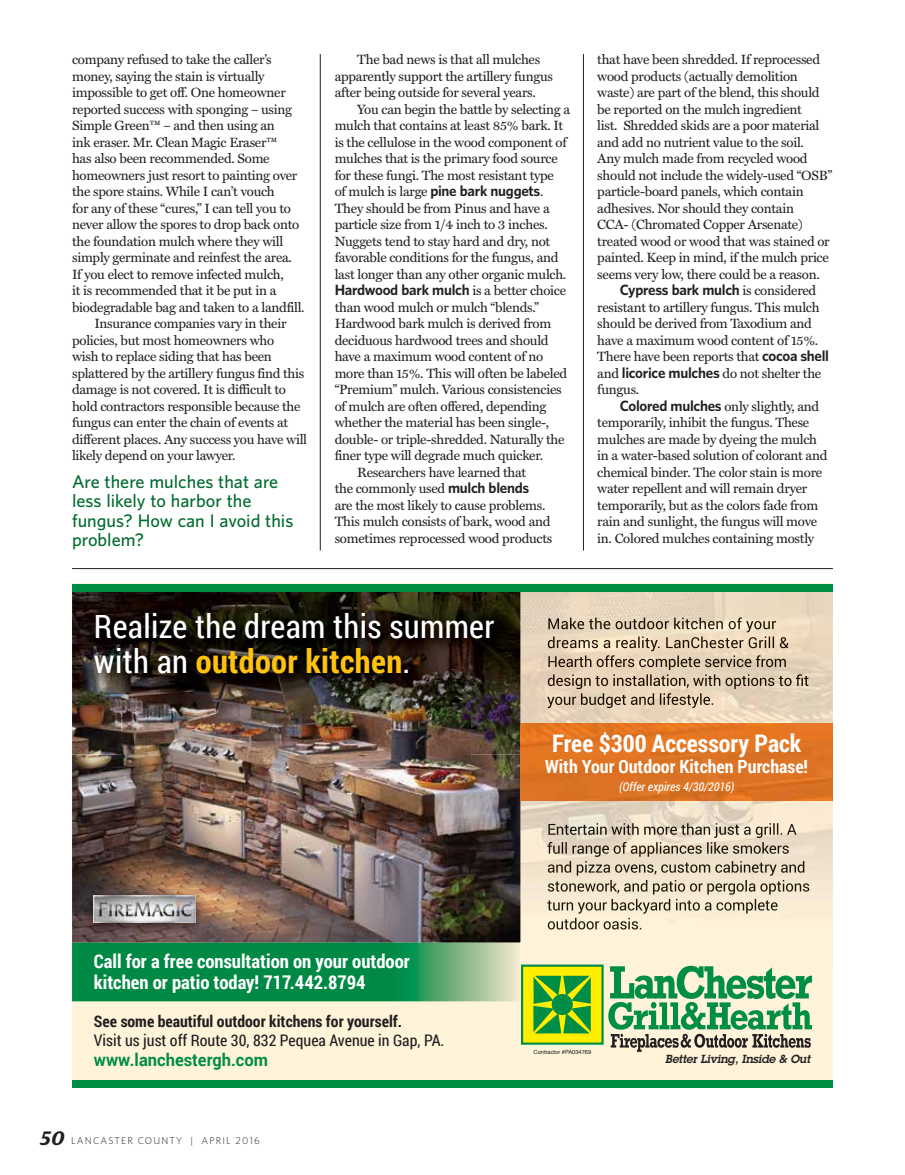
<style>
.page{position:relative;width:905px;height:1175px;background:#fff}
.page>*{position:absolute;margin:0;border:0;box-sizing:border-box;transform-origin:0 0}
.t1{font:32.7px/34.2px "Roboto Condensed";letter-spacing:.01em;color:#fff}
.t2{font:700 24.15px "Roboto Condensed";color:#fff}
.t3{font:700 18.9px/21.1px "Roboto Condensed";color:#fff}
.t4{font:700 18.15px "Roboto Condensed";color:#fff}
.t5{font:700 17.4px "Roboto";color:#008d45;scale:.95 1}
.t6{font:500 16.5px/19.5px "Whitney";color:#006b2e}
.t7{font:15.9px "Roboto Condensed";color:#231f20}
.t8{font:700 15.9px "Roboto Condensed";color:#231f20}
.t9{font:13.5px/16.5px "Miller Text";letter-spacing:-.02em;color:#231f20}
.t10{font:700 13.5px "Whitney";letter-spacing:-.02em;color:#231f20}
.t11{font:italic 12.15px "Roboto Condensed";color:#fff}
.t12{font:italic 600 11.4px "Lubalin Graph";letter-spacing:-.005em;color:#231f20}
.t13{font:300 9px "Whitney";letter-spacing:.13em;color:#231f20}
.t14{font:5.7px "Helvetica";color:#231f20}
.s1{font-family:"Whitney";font-weight:700}
.s2{font-family:"Miller Text";font-weight:400}
.s3{font-weight:700;color:#ffc20e}
.s4{font-family:"Guardian Egyp";font-weight:600;font-style:italic;font-size:19.5px}
</style>
<div class="page">
<hr style="left:320px;top:54px;width:1px;height:496px;background:#231f20">
<hr style="left:72px;top:568px;width:760px;height:1px;background:#231f20">
<hr style="left:583px;top:54px;width:1px;height:496px;background:#231f20">
<div style="left:72px;top:583px;width:760px;height:504px;background:#fff3da"></div>
<img style="left:520px;top:591px;width:312px;height:379px">
<img style="left:548px;top:617px;width:228px;height:15px">
<img style="left:548px;top:636px;width:240px;height:15px">
<img style="left:548px;top:655px;width:239px;height:15px">
<img style="left:548px;top:674px;width:261px;height:15px">
<img style="left:547px;top:693px;width:166px;height:15px">
<img style="left:548px;top:823px;width:248px;height:15px">
<img style="left:547px;top:842px;width:242px;height:15px">
<img style="left:548px;top:861px;width:257px;height:14px">
<img style="left:548px;top:880px;width:262px;height:14px">
<img style="left:547px;top:899px;width:231px;height:14px">
<img style="left:548px;top:917px;width:93px;height:12px">
<img style="left:72px;top:754px;width:448px;height:188px">
<img style="left:84px;top:889px;width:121px;height:47px">
<img style="left:94px;top:895px;width:101px;height:27px">
<img style="left:72px;top:591px;width:448px;height:38px">
<img style="left:72px;top:629px;width:49px;height:125px">
<img style="left:471px;top:629px;width:49px;height:125px">
<img style="left:121px;top:693px;width:350px;height:61px">
<img style="left:84px;top:602px;width:430px;height:91px">
<img style="left:520px;top:724px;width:312px;height:77px">
<div style="left:522px;top:965px;width:80px;height:78px;background:#fe0"></div>
<div style="left:521px;top:964px;width:82px;height:80px;border:2px solid #008d45"></div>
<svg style="left:608px;top:965px;width:204px;height:86px"></svg>
<svg style="left:72px;top:942px;width:518px;height:91px"></svg>
<div style="left:72px;top:1080px;width:760px;height:7px;background:#008d45"></div>
<div style="left:72px;top:583px;width:760px;height:8px;background:#008d45"></div>
<p class="t9" style="left:72px;top:52px;width:201px">company refused to take the caller’s</p>
<p class="t9" style="left:72px;top:68px;width:194px">money, saying the stain is virtually</p>
<p class="t9" style="left:72px;top:85px;width:215px">impossible to get off. One homeowner</p>
<p class="t9" style="left:72px;top:101px;width:221px">reported success with sponging – using</p>
<p class="t9" style="left:72px;top:118px;width:204px">Simple Green™ – and then using an</p>
<p class="t9" style="left:72px;top:134px;width:207px">ink eraser. Mr. Clean Magic Eraser™</p>
<p class="t9" style="left:72px;top:151px;width:199px">has also been recommended. Some</p>
<p class="t9" style="left:72px;top:167px;width:227px">homeowners just resort to painting over</p>
<p class="t9" style="left:72px;top:184px;width:204px">the spore stains. While I can’t vouch</p>
<p class="t9" style="left:72px;top:200px;width:220px">for any of these “cures,” I can tell you to</p>
<p class="t9" style="left:72px;top:217px;width:229px">never allow the spores to drop back onto</p>
<p class="t9" style="left:72px;top:233px;width:213px">the foundation mulch where they will</p>
<p class="t9" style="left:72px;top:250px;width:221px">simply germinate and reinfest the area.</p>
<p class="t9" style="left:72px;top:266px;width:213px">If you elect to remove infected mulch,</p>
<p class="t9" style="left:72px;top:283px;width:206px">it is recommended that it be put in a</p>
<p class="t9" style="left:72px;top:299px;width:234px">biodegradable bag and taken to a landfill.</p>
<p class="t9" style="left:95px;top:316px;width:193px">Insurance companies vary in their</p>
<p class="t9" style="left:72px;top:332px;width:203px">policies, but most homeowners who</p>
<p class="t9" style="left:72px;top:349px;width:201px">wish to replace siding that has been</p>
<p class="t9" style="left:72px;top:365px;width:234px">splattered by the artillery fungus find this</p>
<p class="t9" style="left:72px;top:382px;width:215px">damage is not covered. It is difficult to</p>
<p class="t9" style="left:72px;top:398px;width:230px">hold contractors responsible because the</p>
<p class="t9" style="left:72px;top:415px;width:217px">fungus can enter the chain of events at</p>
<p class="t9" style="left:72px;top:431px;width:236px">different places. Any success you have will</p>
<p class="t9" style="left:72px;top:448px;width:165px">likely depend on your lawyer.</p>
<p class="t6" style="left:72px;top:471px;width:223px">Are there mulches that are less likely to harbor the fungus? How can I avoid this problem?</p>
<p class="t9" style="left:335px;top:52px;width:220px;text-indent:23px">The bad news is that all mulches apparently support the artillery fungus after being outside for several years.</p>
<p class="t9" style="left:335px;top:101px;width:237px;text-indent:23px">You can begin the battle by selecting a mulch that contains at least 85% bark. It is the cellulose in the wood component of mulches that is the primary food source for these fungi. The most resistant type<br>of mulch is large <span class="s1">pine bark nuggets</span>.<br>They should be from Pinus and have a particle size from 1/4 inch to 3 inches.<br>Nuggets tend to stay hard and dry, not favorable conditions for the fungus, and last longer than any other organic mulch.</p>
<p class="t10" style="left:335px;top:281px;width:233px">Hardwood bark mulch <span class="s2">is a better choice</span></p>
<p class="t9" style="left:335px;top:299px;width:206px">than wood mulch or mulch “blends.”</p>
<p class="t9" style="left:335px;top:316px;width:218px">Hardwood bark mulch is derived from</p>
<p class="t9" style="left:335px;top:332px;width:215px">deciduous hardwood trees and should</p>
<p class="t9" style="left:335px;top:349px;width:210px">have a maximum wood content of no</p>
<p class="t9" style="left:335px;top:365px;width:234px">more than 15%. This will often be labeled</p>
<p class="t9" style="left:335px;top:382px;width:228px">“Premium” mulch. Various consistencies</p>
<p class="t9" style="left:335px;top:398px;width:213px">of mulch are often offered, depending</p>
<p class="t9" style="left:335px;top:415px;width:216px">whether the material has been single-,</p>
<p class="t9" style="left:335px;top:431px;width:231px">double- or triple-shredded. Naturally the</p>
<p class="t9" style="left:335px;top:448px;width:210px">finer type will degrade much quicker.</p>
<p class="t9" style="left:357px;top:464px;width:171px">Researchers have learned that</p>
<p class="t9" style="left:335px;top:481px;width:196px">the commonly used <span class="s1">mulch blends</span></p>
<p class="t9" style="left:335px;top:497px;width:212px">are the most likely to cause problems.</p>
<p class="t9" style="left:335px;top:514px;width:217px">This mulch consists of bark, wood and</p>
<p class="t9" style="left:335px;top:530px;width:219px">sometimes reprocessed wood products</p>
<h1 class="t1" style="left:94px;top:608px;width:402px">Realize the dream this summer with an <span class="s3">outdoor kitchen</span>.</h1>
<p class="t9" style="left:597px;top:52px;width:236px">that have been shredded. If reprocessed wood products (actually demolition waste) are part of the blend, this should be reported on the mulch ingredient<br>list. Shredded skids are a poor material and add no nutrient value to the soil.<br>Any mulch made from recycled wood should not include the widely-used “OSB” particle-board panels, which contain adhesives. Nor should they contain<br>CCA- (Chromated Copper Arsenate) treated wood or wood that was stained or painted. Keep in mind, if the mulch price seems very low, there could be a reason.</p>
<p class="t10" style="left:619px;top:281px;width:198px">Cypress bark mulch <span class="s2">is considered</span></p>
<p class="t9" style="left:597px;top:299px;width:233px">resistant to artillery fungus. This mulch should be derived from Taxodium and have a maximum wood content of 15%.<br>There have been reports that <span class="s1">cocoa shell </span>and <span class="s1">licorice mulches</span> do not shelter the fungus.</p>
<p class="t9" style="left:597px;top:398px;width:231px;text-indent:23px"><span class="s1">Colored mulches</span> only slightly, and temporarily, inhibit the fungus. These mulches are made by dyeing the mulch in a water-based solution of colorant and chemical binder. The color stain is more water repellent and will remain dryer temporarily, but as the colors fade from rain and sunlight, the fungus will move in. Colored mulches containing mostly</p>
<h3 class="t3" style="left:94px;top:949px;width:317px">Call for a free consultation on your outdoor kitchen or patio today! 717.442.8794</h3>
<p class="t8" style="left:94px;top:1010px;width:310px">See some beautiful outdoor kitchens for yourself.</p>
<p class="t7" style="left:94px;top:1029px;width:352px">Visit us just off Route 30, 832 Pequea Avenue in Gap, PA.</p>
<p class="t5" style="left:94px;top:1047px;width:185px">www.lanchestergh.com</p>
<p class="t13" style="left:40px;top:1134px;width:221px"><span class="s4">50</span> LANCASTER COUNTY | APRIL 2016</p>
<h2 class="t2" style="left:552px;top:726px;width:250px">Free $300 Accessory Pack</h2>
<h3 class="t4" style="left:545px;top:753px;width:264px">With Your Outdoor Kitchen Purchase!</h3>
<p class="t11" style="left:619px;top:778px;width:117px">(Offer expires 4/30/2016)</p>
<p class="t14" style="left:533px;top:1047px;width:59px">Contractor #PA034769</p>
<p class="t12" style="left:665px;top:1051px;width:147px">Better Living, Inside &amp; Out</p>
</div>
